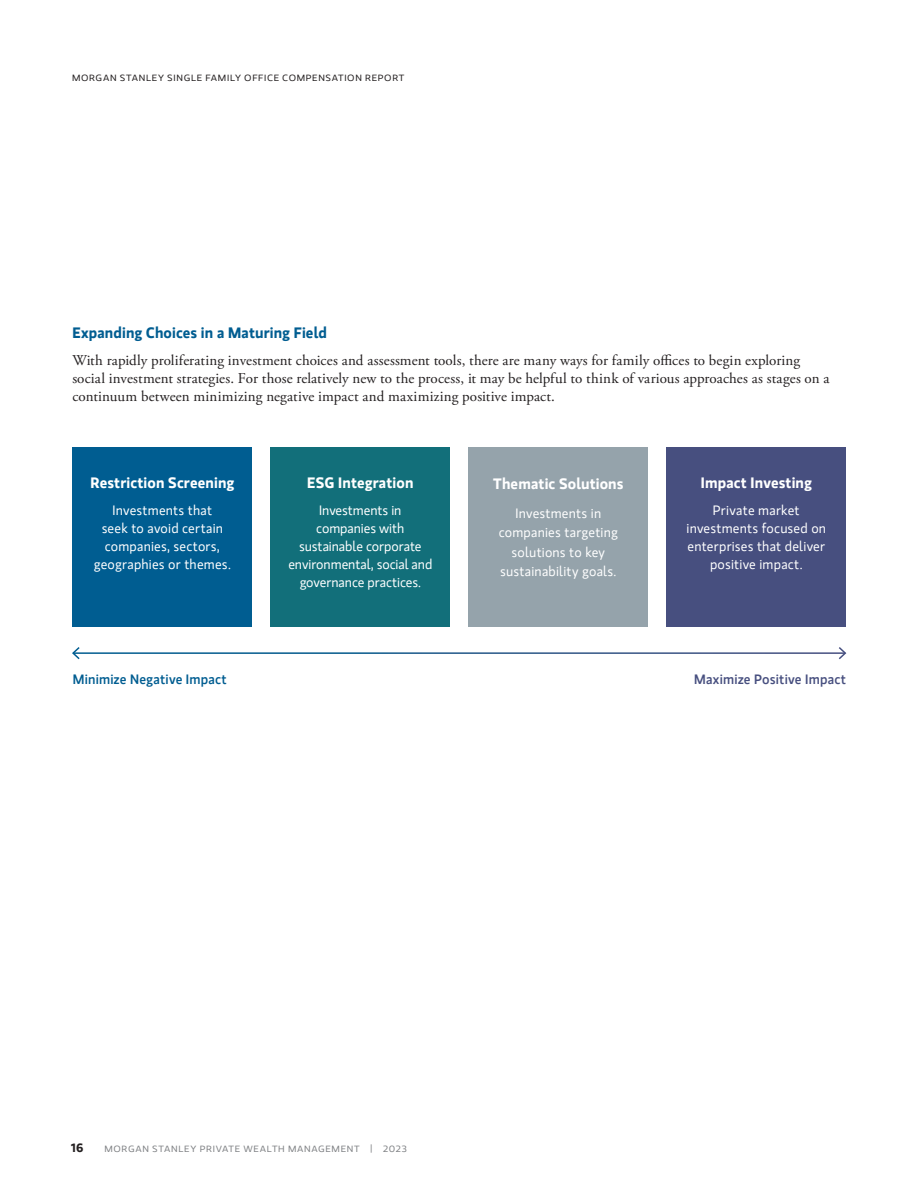
<style>
.page{position:relative;width:918px;height:1188px;background:#fff}
.page>*{position:absolute;margin:0;border:0;box-sizing:border-box;transform-origin:0 0}
.t1{font:15px/18px "Adobe Garamond Pro";letter-spacing:.01em;color:#231f20}
.t2{font:700 15px "MS Gloriola II Std";letter-spacing:.01em;color:#fff}
.t3{font:700 15px "MS Gloriola II Std";letter-spacing:.01em;color:#005d91}
.t4{font:13.5px/18px "MS Gloriola II Std";letter-spacing:.01em;color:#fff;text-align:center}
.t5{font:500 13.5px "MS Gloriola II Std";letter-spacing:.015em;color:#005d91}
.t6{font:500 13.5px "MS Gloriola II Std";letter-spacing:.015em;color:#474f7f}
.t7{font:700 12px "MS Gloriola II Std";color:#231f20}
.t8{font:9px "MS Gloriola II Std";letter-spacing:.07em;color:#231f20;scale:1.1 1}
.t9{font:9px "MS Gloriola II Std";letter-spacing:.07em;color:#808285;scale:1.1 1}
</style>
<div class="page">
<div style="left:72px;top:447px;width:180px;height:180px;background:#005d91"></div>
<div style="left:270px;top:447px;width:180px;height:180px;background:#126f7a"></div>
<div style="left:468px;top:447px;width:180px;height:180px;background:#95a3ab"></div>
<div style="left:666px;top:447px;width:180px;height:180px;background:#474f7f"></div>
<svg style="left:72px;top:647px;width:9px;height:13px"></svg>
<svg style="left:837px;top:647px;width:10px;height:13px"></svg>
<p class="t8" style="left:72px;top:72px;width:304px">MORGAN STANLEY SINGLE FAMILY OFFICE COMPENSATION REPORT</p>
<p class="t3" style="left:72px;top:322px;width:256px">Expanding Choices in a Maturing Field</p>
<p class="t1" style="left:72px;top:351px;width:759px">With rapidly proliferating investment choices and assessment tools, there are many ways for family offices to begin exploring social investment strategies. For those relatively new to the process, it may be helpful to think of various approaches as stages on a continuum between minimizing negative impact and maximizing positive impact.</p>
<p class="t2" style="left:90px;top:472px;width:145px">Restriction Screening</p>
<p class="t4" style="left:94px;top:501px;width:139px">Investments that<br>seek to avoid certain companies, sectors, geographies or themes.</p>
<p class="t2" style="left:307px;top:472px;width:108px">ESG Integration</p>
<p class="t4" style="left:288px;top:501px;width:145px">Investments in companies with sustainable corporate environmental, social and governance practices.</p>
<p class="t2" style="left:493px;top:473px;width:132px">Thematic Solutions</p>
<p class="t4" style="left:499px;top:503px;width:121px;line-height:19.5px">Investments in companies targeting solutions to key sustainability goals.</p>
<p class="t2" style="left:701px;top:472px;width:112px">Impact Investing</p>
<p class="t4" style="left:687px;top:501px;width:141px">Private market investments focused on enterprises that deliver positive impact.</p>
<p class="t5" style="left:73px;top:670px;width:156px">Minimize Negative Impact</p>
<p class="t6" style="left:694px;top:670px;width:153px">Maximize Positive Impact</p>
<p class="t7" style="left:71px;top:1139px;width:14px">16</p>
<p class="t9" style="left:104px;top:1143px;width:276px">MORGAN STANLEY PRIVATE WEALTH MANAGEMENT | 2023</p>
</div>
